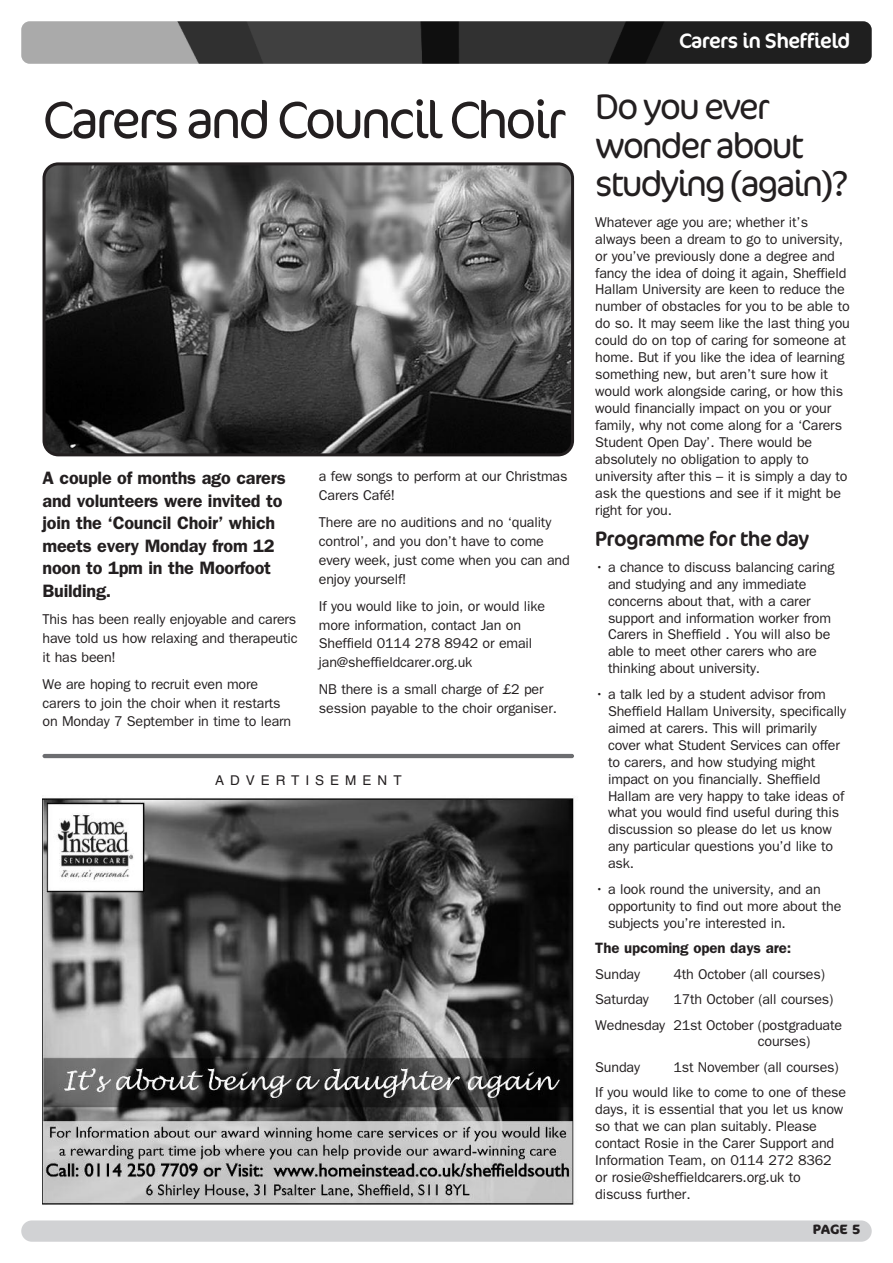
<style>
.page{position:relative;width:893px;height:1263px;background:#fff}
.page>*{position:absolute;margin:0;border:0;box-sizing:border-box;transform-origin:0 0}
.t1{font:300 52.95px "Cocon";letter-spacing:-.065em;color:#231f20}
.t2{font:300 36px/38.5px "Cocon";letter-spacing:-.065em;color:#231f20}
.t3{font:21px "Cocon";letter-spacing:-.03em;color:#231f20}
.t4{font:21px "Cocon";letter-spacing:-.03em;color:#fff}
.t5{font:600 18px/22.5px "Franklin Gothic";letter-spacing:-.01em;color:#231f20}
.t6{font:600 15px "Franklin Gothic";letter-spacing:-.005em;color:#231f20}
.t7{font:14.25px/17px "Franklin Gothic";letter-spacing:-.01em;color:#231f20}
.t8{font:13.5px "Helvetica";letter-spacing:.445em;color:#231f20}
.t9{font:700 13.5px "Cocon";color:#231f20}
</style>
<div class="page">
<div style="left:21px;top:1220px;width:851px;height:22px;background:#d1d2d4;border-radius:11px"></div>
<img style="left:21px;top:21px;width:851px;height:43px;border-radius:9px">
<hr style="left:43px;top:754px;width:531px;height:4px;background:#6c6d70;border-radius:2px">
<svg style="left:43px;top:162px;width:531px;height:294px;background:#4f4f4f"></svg>
<img style="left:43px;top:798px;width:531px;height:407px">
<h3 class="t4" style="left:679px;top:28px;width:173px">Carers in Sheffield</h3>
<h1 class="t1" style="left:42px;top:89px;width:729px">Carers and Council Choir <sup>Do</sup> <sup>you</sup> <sup>ever</sup></h1>
<h2 class="t2" style="left:595px;top:127px;width:255px">wonder about studying (again)?</h2>
<p class="t7" style="left:595px;top:213px;width:256px">Whatever age you are; whether it’s always been a dream to go to university, or you’ve previously done a degree and fancy the idea of doing it again, Sheffield Hallam University are keen to reduce the number of obstacles for you to be able to do so. It may seem like the last thing you could do on top of caring for someone at home. But if you like the idea of learning something new, but aren’t sure how it would work alongside caring, or how this would financially impact on you or your family, why not come along for a ‘Carers Student Open Day’. There would be absolutely no obligation to apply to university after this – it is simply a day to ask the questions and see if it might be right for you.</p>
<h3 class="t3" style="left:595px;top:527px;width:215px">Programme for the day</h3>
<p class="t7" style="left:608px;top:558px;width:228px;text-indent:-13px">• a chance to discuss balancing caring and studying and any immediate concerns about that, with a carer support and information worker from Carers in Sheffield . You will also be able to meet other carers who are thinking about university.</p>
<p class="t7" style="left:608px;top:686px;width:240px;text-indent:-13px">• a talk led by a student advisor from Sheffield Hallam University, specifically aimed at carers. This will primarily cover what Student Services can offer to carers, and how studying might impact on you financially. Sheffield Hallam are very happy to take ideas of what you would find useful during this discussion so please do let us know any particular questions you’d like to ask.</p>
<p class="t7" style="left:608px;top:880px;width:235px;text-indent:-13px">• a look round the university, and an opportunity to find out more about the subjects you’re interested in.</p>
<p class="t6" style="left:595px;top:942px;width:197px">The upcoming open days are:</p>
<p class="t7" style="left:595px;top:965px;width:46px">Sunday</p>
<p class="t7" style="left:673px;top:965px;width:153px">4th October (all courses)</p>
<p class="t7" style="left:595px;top:991px;width:55px">Saturday</p>
<p class="t7" style="left:319px;top:467px;width:250px;line-height:18.8px">a few songs to perform at our Christmas<br>Carers Café!</p>
<p class="t7" style="left:319px;top:513px;width:252px;line-height:18.8px">There are no auditions and no ‘quality control’, and you don’t have to come every week, just come when you can and enjoy yourself!</p>
<p class="t7" style="left:319px;top:597px;width:228px;line-height:18.8px">If you would like to join, or would like more information, contact Jan on Sheffield 0114 278 8942 or email jan@sheffieldcarer.org.uk</p>
<p class="t7" style="left:319px;top:680px;width:240px;line-height:18.8px">NB there is a small charge of £2 per session payable to the choir organiser.</p>
<p class="t5" style="left:43px;top:468px;width:245px">A couple of months ago carers and volunteers were invited to join the ‘Council Choir’ which meets every Monday from 12 noon to 1pm in the Moorfoot<br>Building.</p>
<p class="t7" style="left:43px;top:610px;width:256px;line-height:18.8px;text-align:justify">This has been really enjoyable and carers have told us how relaxing and therapeutic it has been!</p>
<p class="t7" style="left:43px;top:675px;width:250px;line-height:18.8px">We are hoping to recruit even more carers to join the choir when it restarts on Monday 7 September in time to learn</p>
<p class="t8" style="left:215px;top:772px;width:188px">ADVERTISEMENT</p>
<p class="t7" style="left:595px;top:986px;width:248px;line-height:25.5px;text-indent:78px">17th October (all courses)<br>Wednesday 21st October (postgraduate</p>
<p class="t7" style="left:758px;top:1033px;width:54px">courses)</p>
<p class="t7" style="left:595px;top:1059px;width:46px">Sunday</p>
<p class="t7" style="left:595px;top:1054px;width:252px;line-height:25.5px;text-indent:78px">1st November (all courses)<br>If you would like to come to one of these</p>
<p class="t7" style="left:595px;top:1101px;width:249px">days, it is essential that you let us know so that we can plan suitably. Please contact Rosie in the Carer Support and Information Team, on 0114 272 8362 or rosie@sheffieldcarers.org.uk to discuss further.</p>
<p class="t9" style="left:813px;top:1221px;width:49px">PAGE 5</p>
</div>
